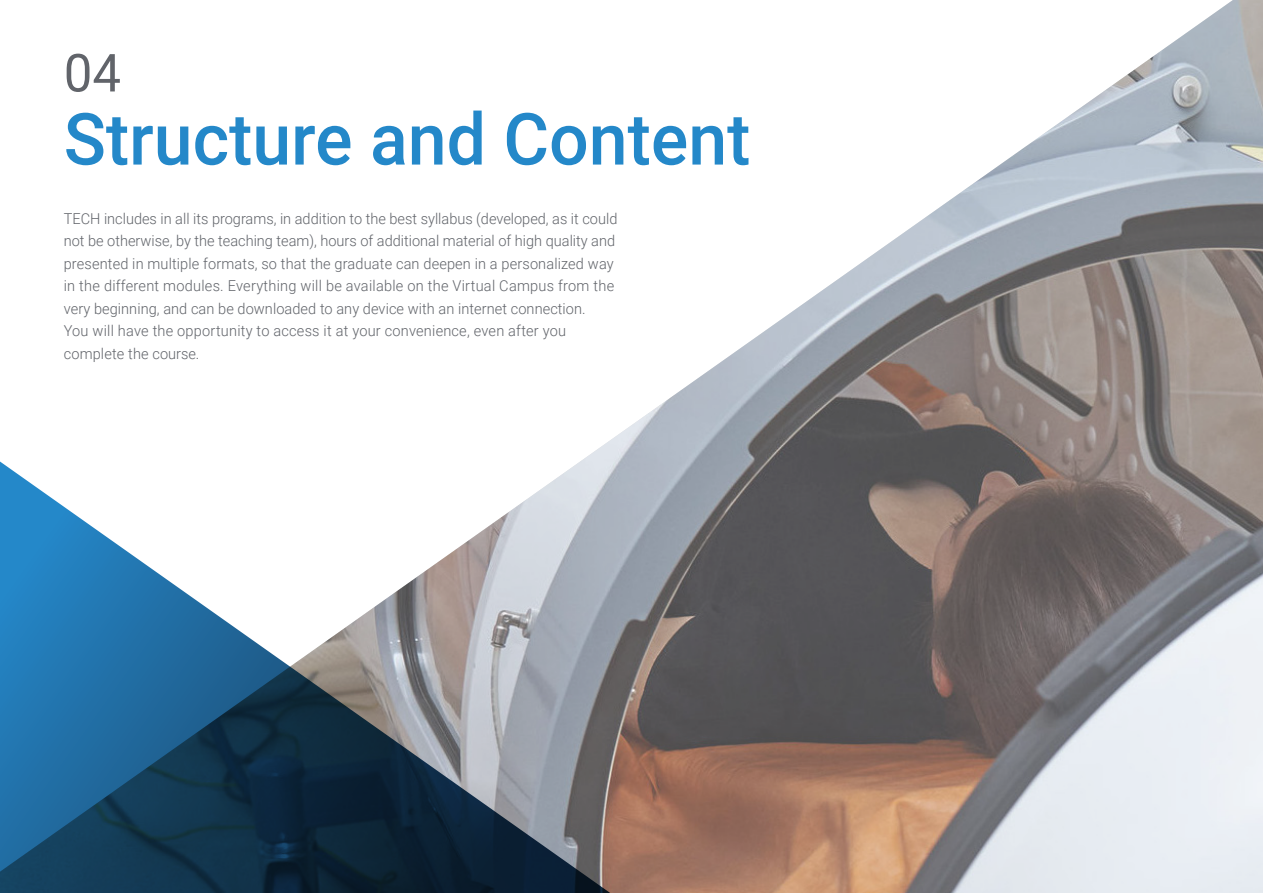
<style>
.page{position:relative;width:1263px;height:893px;background:#fff}
.page>*{position:absolute;margin:0;border:0;box-sizing:border-box;transform-origin:0 0}
.t1{font:500 72px "Roboto";color:#2488c9}
.t2{font:52.5px "Roboto";color:#61646a}
.t3{font:300 15px/22.5px "Roboto";letter-spacing:.005em;color:#61646a}
</style>
<div class="page">
<img style="left:602px;top:0;width:661px;height:893px">
<svg style="left:0;top:446px;width:640px;height:447px"></svg>
<h2 class="t2" style="left:64px;top:36px;width:59px">04</h2>
<h1 class="t1" style="left:64px;top:89px;width:688px">Structure and Content</h1>
<p class="t3" style="left:64px;top:207px;width:555px">TECH includes in all its programs, in addition to the best syllabus (developed, as it could not be otherwise, by the teaching team), hours of additional material of high quality and presented in multiple formats, so that the graduate can deepen in a personalized way in the different modules. Everything will be available on the Virtual Campus from the very beginning, and can be downloaded to any device with an internet connection.<br>You will have the opportunity to access it at your convenience, even after you complete the course.</p>
</div>
